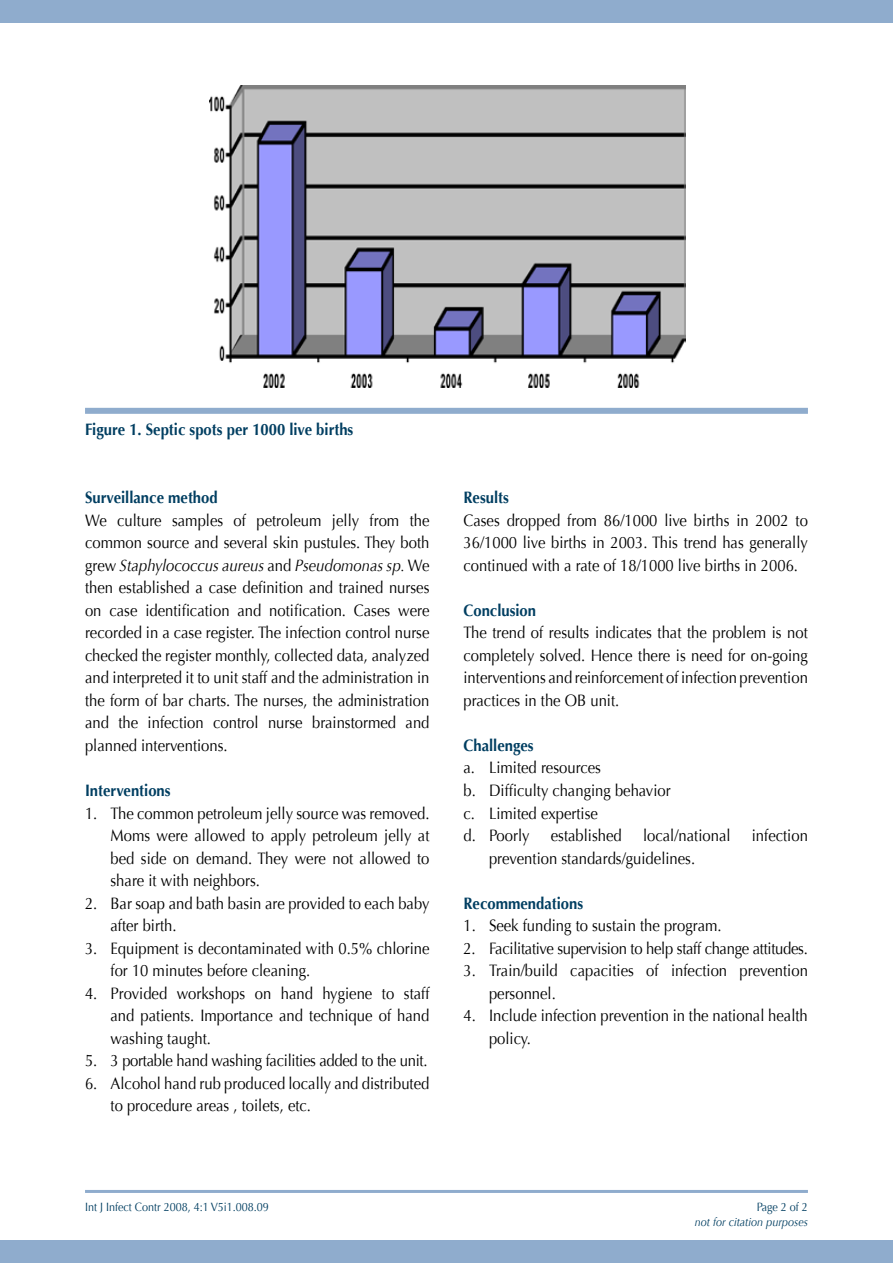
<style>
.page{position:relative;width:893px;height:1263px;background:#fff}
.page>*{position:absolute;margin:0;border:0;box-sizing:border-box;transform-origin:0 0}
.t1{font:16.5px/22.5px "Optima";color:#000;scale:.9 1}
.t2{font:700 16.5px "Optima";color:#003e61;scale:.9 1}
.t3{font:16.5px "Optima";letter-spacing:-.02em;color:#000;scale:.9 1}
.t4{font:12px "Optima";color:#003e61;scale:.9 1}
.t5{font:italic 12px "Optima";color:#003e61;scale:.9 1}
.s1{font-style:italic}
</style>
<div class="page">
<div style="left:0;top:0;width:893px;height:23px;background:#8faccd"></div>
<div style="left:0;top:1240px;width:893px;height:23px;background:#8faccd"></div>
<hr style="left:85px;top:1190px;width:723px;height:3px;background:#8faccd">
<div style="left:85px;top:408px;width:723px;height:6px;background:#8faccd"></div>
<img style="left:209px;top:85px;width:476px;height:302px">
<p class="t2" style="left:85px;top:420px;width:300px">Figure 1. Septic spots per 1000 live births</p>
<p class="t2" style="left:85px;top:488px;width:149px">Surveillance method</p>
<p class="t1" style="left:85px;top:509px;width:384px;text-align:justify">We culture samples of petroleum jelly from the common source and several skin pustules. They both grew <span class="s1">Staphylococcus aureus</span> and <span class="s1">Pseudomonas sp.</span> We then established a case definition and trained nurses on case identification and notification. Cases were recorded in a case register. The infection control nurse checked the register monthly, collected data, analyzed and interpreted it to unit staff and the administration in the form of bar charts. The nurses, the administration and the infection control nurse brainstormed and planned interventions.</p>
<p class="t2" style="left:85px;top:781px;width:97px">Interventions</p>
<p class="t1" style="left:111px;top:802px;width:356px;text-align:justify;text-indent:-26px">1. The common petroleum jelly source was removed.<br>Moms were allowed to apply petroleum jelly at bed side on demand. They were not allowed to share it with neighbors.</p>
<p class="t1" style="left:111px;top:892px;width:356px;text-indent:-25px">2. Bar soap and bath basin are provided to each baby after birth.</p>
<p class="t1" style="left:111px;top:937px;width:356px;text-indent:-25px">3. Equipment is decontaminated with 0.5% chlorine for 10 minutes before cleaning.</p>
<p class="t1" style="left:111px;top:982px;width:356px;text-align:justify;text-indent:-25px">4. Provided workshops on hand hygiene to staff and patients. Importance and technique of hand washing taught.</p>
<p class="t3" style="left:85px;top:1051px;width:382px">5. 3 portable hand washing facilities added to the unit.</p>
<p class="t1" style="left:111px;top:1072px;width:356px;text-indent:-25px">6. Alcohol hand rub produced locally and distributed to procedure areas , toilets, etc.</p>
<p class="t2" style="left:463px;top:488px;width:52px">Results</p>
<p class="t1" style="left:463px;top:509px;width:384px;text-align:justify">Cases dropped from 86/1000 live births in 2002 to 36/1000 live births in 2003. This trend has generally continued with a rate of 18/1000 live births in 2006.</p>
<p class="t2" style="left:463px;top:601px;width:82px">Conclusion</p>
<p class="t1" style="left:463px;top:622px;width:384px;text-align:justify">The trend of results indicates that the problem is not completely solved. Hence there is need for on-going interventions and reinforcement of infection prevention practices in the OB unit.</p>
<p class="t2" style="left:463px;top:736px;width:79px">Challenges</p>
<p class="t1" style="left:463px;top:757px;width:232px">a. Limited resources<br>b. Difficulty changing behavior c. Limited expertise<br>d. Poorly</p>
<p class="t1" style="left:551px;top:824px;width:80px">established</p>
<p class="t1" style="left:643px;top:824px;width:99px">local/national</p>
<p class="t1" style="left:752px;top:824px;width:64px">infection</p>
<p class="t1" style="left:489px;top:847px;width:231px">prevention standards/guidelines.</p>
<p class="t2" style="left:463px;top:893px;width:134px">Recommendations</p>
<p class="t1" style="left:463px;top:914px;width:288px">1. Seek funding to sustain the program.</p>
<p class="t3" style="left:463px;top:938px;width:384px">2. Facilitative supervision to help staff change attitudes.</p>
<p class="t1" style="left:489px;top:959px;width:356px;text-indent:-26px">3. Train/build capacities of infection prevention personnel.</p>
<p class="t1" style="left:489px;top:1004px;width:356px;text-indent:-25px">4. Include infection prevention in the national health policy.</p>
<p class="t4" style="left:85px;top:1200px;width:206px">Int J Infect Contr 2008, 4:1 V5i1.008.09</p>
<p class="t4" style="left:757px;top:1200px;width:58px">Page of 2</p>
<p class="t5" style="left:695px;top:1215px;width:127px">not for citation purposes</p>
</div>
